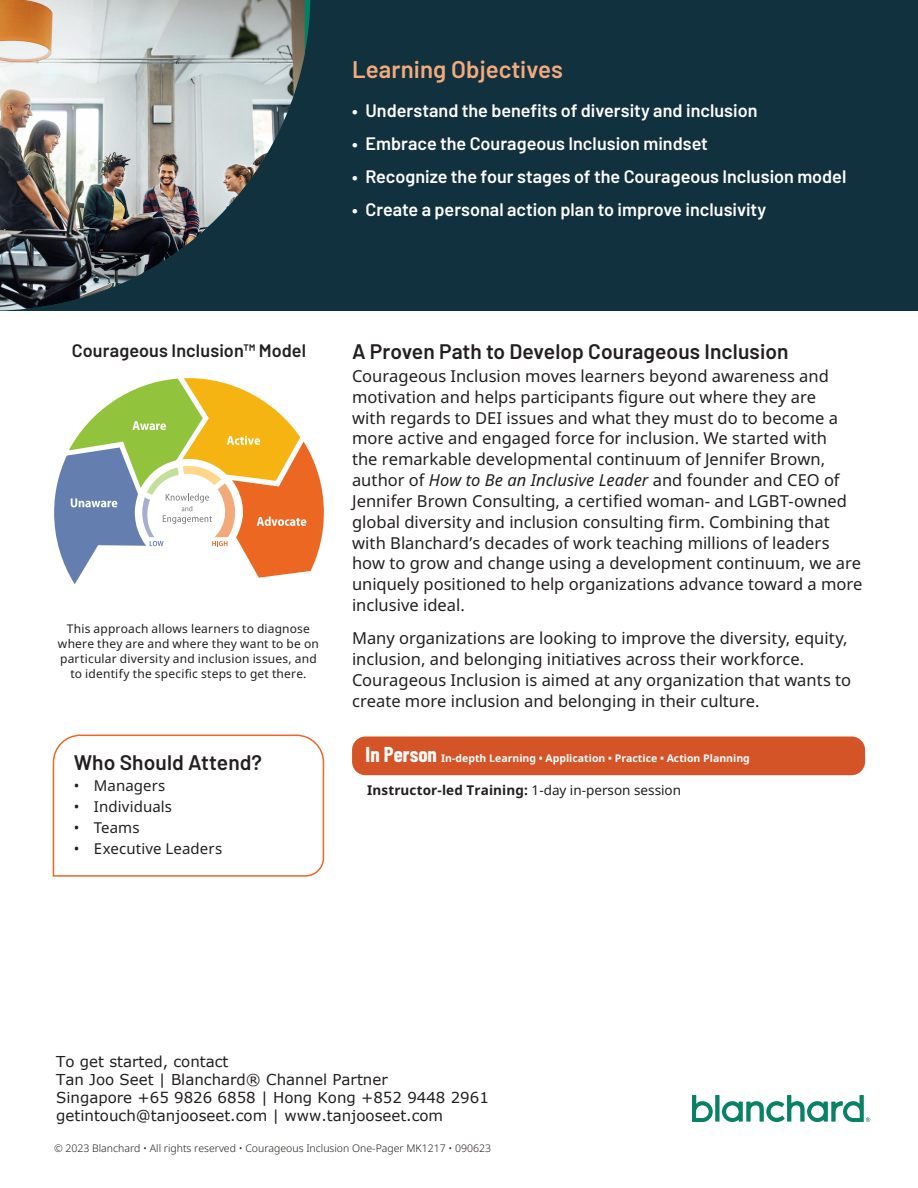
<style>
.page{position:relative;width:918px;height:1188px;background:#fff}
.page>*{position:absolute;margin:0;border:0;box-sizing:border-box;transform-origin:0 0}
.t1{font:600 24px "Barlow";color:#f3ab7c}
.t2{font:600 21px "Barlow";letter-spacing:.005em;color:#231f20}
.t3{font:600 18px "Barlow";color:#fff}
.t4{font:600 18px "Barlow";letter-spacing:.005em;color:#231f20}
.t5{font:16.5px/20.9px "Noto Sans";color:#231f20}
.t6{font:15px/18px "Verdana";color:#221e1f}
.t7{font:15px "Noto Sans";letter-spacing:.005em;color:#231f20}
.t8{font:700 13.5px "Noto Sans";letter-spacing:.01em;color:#231f20}
.t9{font:12px/15px "Noto Sans";letter-spacing:.015em;color:#231f20;text-align:center}
.t10{font:300 10.5px "Noto Sans";color:#241e1b}
.t11{font:700 10.5px "Noto Sans";color:#fff}
.s1{font-style:italic}
.s2{font-family:"Barlow Condensed";font-size:21px}
.s3{font-weight:400}
</style>
<div class="page">
<div style="left:0;top:0;width:918px;height:310px;background:#12313f"></div>
<img style="left:0;top:0;width:305px;height:310px">
<div style="left:352px;top:736px;width:513px;height:39px;background:#d55427;border-radius:14px"></div>
<svg style="left:54px;top:378px;width:270px;height:206px"></svg>
<svg style="left:52px;top:734px;width:273px;height:143px"></svg>
<svg style="left:692px;top:1095px;width:21px;height:27px"></svg>
<div style="left:715px;top:1095px;width:5px;height:27px;background:#088165"></div>
<svg style="left:722px;top:1095px;width:148px;height:27px"></svg>
<h1 class="t1" style="left:352px;top:51px;width:212px">Learning Objectives</h1>
<p class="t3" style="left:352px;top:97px;width:407px">• Understand the benefits of diversity and inclusion</p>
<p class="t3" style="left:352px;top:130px;width:357px">• Embrace the Courageous Inclusion mindset</p>
<p class="t3" style="left:352px;top:163px;width:496px">• Recognize the four stages of the Courageous Inclusion model</p>
<p class="t3" style="left:352px;top:196px;width:416px">• Create a personal action plan to improve inclusivity</p>
<p class="t4" style="left:72px;top:337px;width:236px">Courageous Inclusion™ Model</p>
<p class="t9" style="left:58px;top:621px;width:263px">This approach allows learners to diagnose where they are and where they want to be on particular diversity and inclusion issues, and to identify the specific steps to get there.</p>
<p class="t2" style="left:74px;top:747px;width:190px">Who Should Attend?</p>
<p class="t7" style="left:74px;top:777px;width:93px">• Managers</p>
<p class="t7" style="left:74px;top:798px;width:100px">• Individuals</p>
<p class="t7" style="left:74px;top:819px;width:67px">• Teams</p>
<p class="t7" style="left:74px;top:840px;width:150px">• Executive Leaders</p>
<p class="t2" style="left:352px;top:336px;width:438px">A Proven Path to Develop Courageous Inclusion</p>
<p class="t5" style="left:352px;top:366px;width:512px">Courageous Inclusion moves learners beyond awareness and motivation and helps participants figure out where they are<br>with regards to DEI issues and what they must do to become a more active and engaged force for inclusion. We started with<br>the remarkable developmental continuum of Jennifer Brown, author of <span class="s1">How to Be an Inclusive Leader</span> and founder and CEO of Jennifer Brown Consulting, a certified woman- and LGBT-owned global diversity and inclusion consulting firm. Combining that with Blanchard’s decades of work teaching millions of leaders how to grow and change using a development continuum, we are uniquely positioned to help organizations advance toward a more inclusive ideal.</p>
<p class="t5" style="left:352px;top:628px;width:501px">Many organizations are looking to improve the diversity, equity, inclusion, and belonging initiatives across their workforce.<br>Courageous Inclusion is aimed at any organization that wants to create more inclusion and belonging in their culture.</p>
<p class="t11" style="left:366px;top:752px;width:386px"><span class="s2">In Person</span> In-depth Learning • Application • Practice • Action Planning</p>
<p class="t8" style="left:367px;top:782px;width:316px">Instructor-led Training: <span class="s3">1-day in-person session</span></p>
<p class="t6" style="left:56px;top:1053px;width:434px">To get started, contact<br>Tan Joo Seet | Blanchard® Channel Partner<br>Singapore +65 9826 6858 | Hong Kong +852 9448 2961 getintouch@tanjooseet.com | www.tanjooseet.com</p>
<p class="t10" style="left:54px;top:1142px;width:439px">© 2023 Blanchard • All rights reserved • Courageous Inclusion One-Pager MK1217 • 090623</p>
</div>
